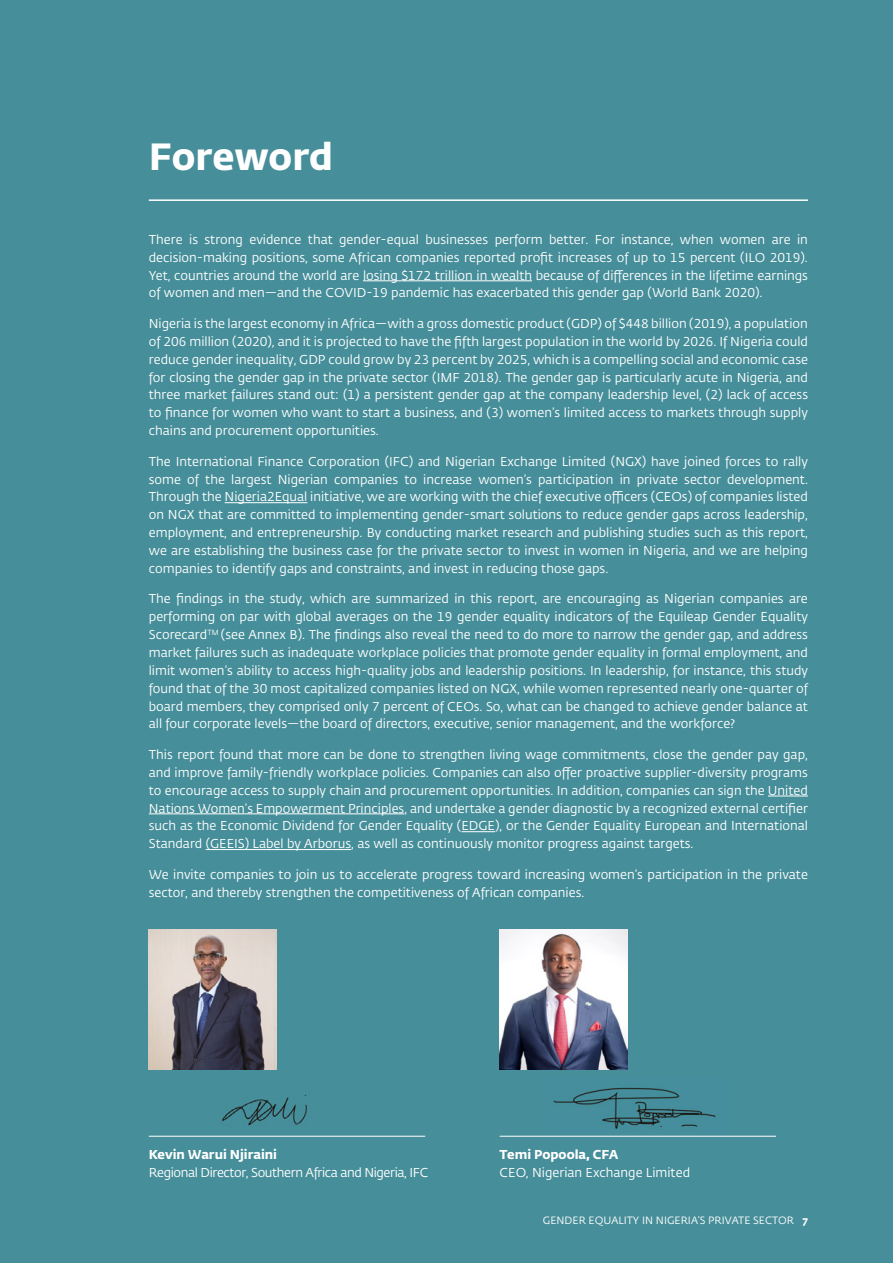
<style>
.page{position:relative;width:893px;height:1263px;background:#468e99}
.page>*{position:absolute;margin:0;border:0;box-sizing:border-box;transform-origin:0 0}
.t1{font:700 37.5px "Fedra Sans Std";color:#fff}
.t2{font:12.75px/17.9px "Fedra Sans Std";color:#fff;text-align:justify}
.t3{font:12.75px "Fedra Sans Std";letter-spacing:-.03em;color:#fff}
.t4{font:700 12.75px "Fedra Sans Std";color:#fff}
.t5{font:10.5px "Fedra Sans Std";color:#fff}
.s1{font-weight:700}
</style>
<div class="page">
<hr style="left:363px;top:280px;width:169px;height:1px;background:#fff">
<hr style="left:225px;top:502px;width:82px;height:1px;background:#fff">
<hr style="left:768px;top:796px;width:40px;height:1px;background:#fff">
<hr style="left:149px;top:813px;width:255px;height:1px;background:#fff">
<hr style="left:461px;top:831px;width:34px;height:1px;background:#fff">
<hr style="left:206px;top:849px;width:145px;height:1px;background:#fff">
<hr style="left:149px;top:199px;width:659px;height:2px;background:#fff">
<img style="left:149px;top:929px;width:127px;height:140px">
<hr style="left:149px;top:1136px;width:276px;height:1px;background:#fff">
<hr style="left:500px;top:1136px;width:276px;height:1px;background:#fff">
<img style="left:500px;top:929px;width:127px;height:140px">
<img style="left:553px;top:1087px;width:163px;height:42px">
<img style="left:222px;top:1093px;width:85px;height:33px">
<h1 class="t1" style="left:149px;top:132px;width:186px">Foreword</h1>
<p class="t2" style="left:149px;top:231px;width:661px">There is strong evidence that gender-equal businesses perform better. For instance, when women are in decision-making positions, some African companies reported profit increases of up to 15 percent (ILO 2019).<br>Yet, countries around the world are losing $172 trillion in wealth because of differences in the lifetime earnings of women and men—and the COVID-19 pandemic has exacerbated this gender gap (World Bank 2020).</p>
<p class="t2" style="left:149px;top:315px;width:661px">Nigeria is the largest economy in Africa—with a gross domestic product (GDP) of $448 billion (2019), a population of 206 million (2020), and it is projected to have the fifth largest population in the world by 2026. If Nigeria could reduce gender inequality, GDP could grow by 23 percent by 2025, which is a compelling social and economic case for closing the gender gap in the private sector (IMF 2018). The gender gap is particularly acute in Nigeria, and three market failures stand out: (1) a persistent gender gap at the company leadership level, (2) lack of access to finance for women who want to start a business, and (3) women’s limited access to markets through supply chains and procurement opportunities.</p>
<p class="t2" style="left:149px;top:452px;width:661px">The International Finance Corporation (IFC) and Nigerian Exchange Limited (NGX) have joined forces to rally some of the largest Nigerian companies to increase women’s participation in private sector development.<br>Through the Nigeria2Equal initiative, we are working with the chief executive officers (CEOs) of companies listed on NGX that are committed to implementing gender-smart solutions to reduce gender gaps across leadership, employment, and entrepreneurship. By conducting market research and publishing studies such as this report, we are establishing the business case for the private sector to invest in women in Nigeria, and we are helping companies to identify gaps and constraints, and invest in reducing those gaps.</p>
<p class="t2" style="left:149px;top:590px;width:661px">The findings in the study, which are summarized in this report, are encouraging as Nigerian companies are performing on par with global averages on the 19 gender equality indicators of the Equileap Gender Equality Scorecard<sup>TM</sup> (see Annex B). The findings also reveal the need to do more to narrow the gender gap, and address market failures such as inadequate workplace policies that promote gender equality in formal employment, and limit women’s ability to access high-quality jobs and leadership positions. In leadership, for instance, this study found that of the 30 most capitalized companies listed on NGX, while women represented nearly one-quarter of board members, they comprised only 7 percent of CEOs. So, what can be changed to achieve gender balance at all four corporate levels—the board of directors, executive, senior management, and the workforce?</p>
<p class="t2" style="left:149px;top:746px;width:661px">This report found that more can be done to strengthen living wage commitments, close the gender pay gap, and improve family-friendly workplace policies. Companies can also offer proactive supplier-diversity programs to encourage access to supply chain and procurement opportunities. In addition, companies can sign the United Nations Women’s Empowerment Principles, and undertake a gender diagnostic by a recognized external certifier such as the Economic Dividend for Gender Equality (EDGE), or the Gender Equality European and International Standard (GEEIS) Label by Arborus, as well as continuously monitor progress against targets.</p>
<p class="t2" style="left:149px;top:866px;width:661px">We invite companies to join us to accelerate progress toward increasing women’s participation in the private sector, and thereby strengthen the competitiveness of African companies.</p>
<p class="t4" style="left:149px;top:1146px;width:130px">Kevin Warui Njiraini</p>
<p class="t3" style="left:149px;top:1165px;width:281px">Regional Director, Southern Africa and Nigeria, IFC</p>
<p class="t4" style="left:500px;top:1146px;width:120px">Temi Popoola, CFA</p>
<p class="t2" style="left:500px;top:1164px;width:192px">CEO, Nigerian Exchange Limited</p>
<p class="t5" style="left:543px;top:1214px;width:266px">GENDER EQUALITY IN NIGERIA’S PRIVATE SECTOR <span class="s1">7</span></p>
</div>
